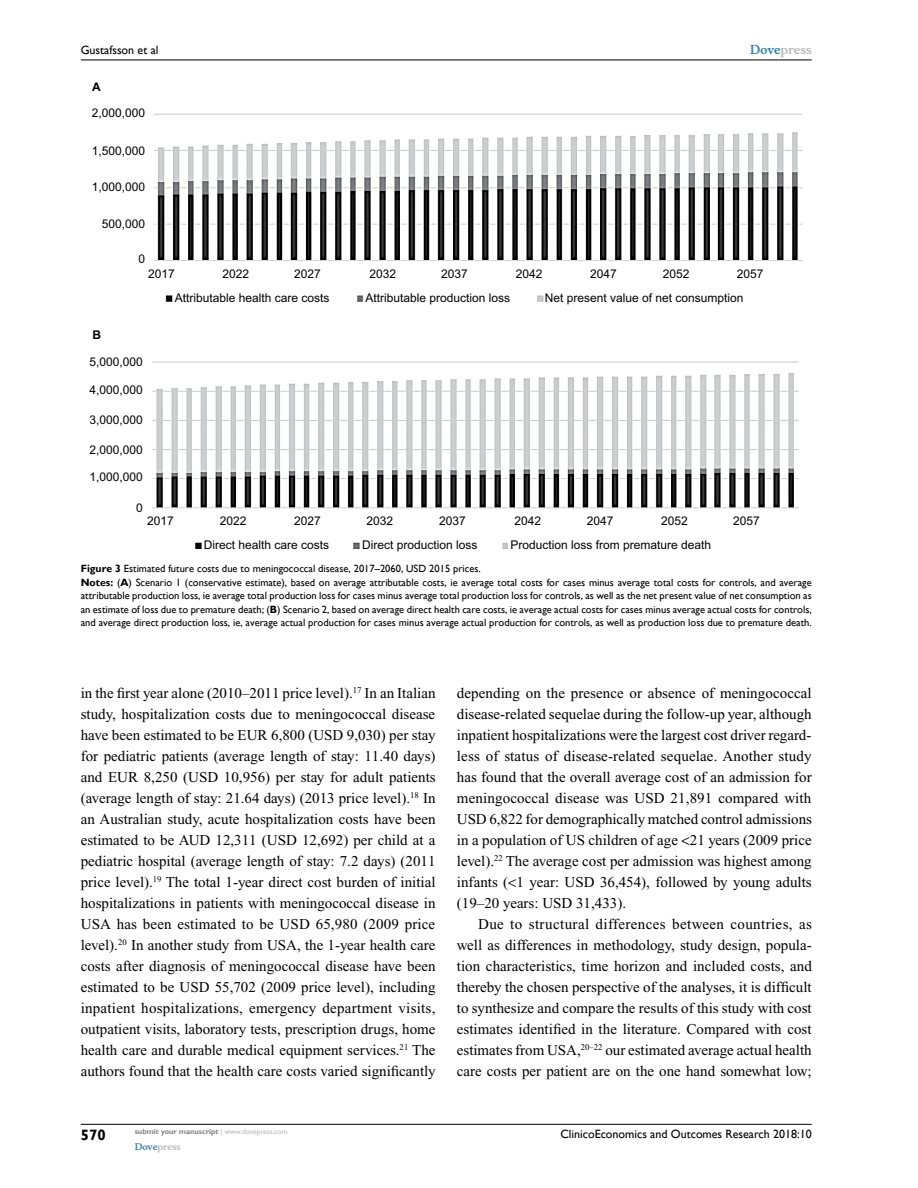
<style>
.page{position:relative;width:918px;height:1188px;background:#fff}
.page>*{position:absolute;margin:0;border:0;box-sizing:border-box;transform-origin:0 0}
.t1{font:15px/21px "Times New Roman";color:#000;text-align:justify}
.t2{font:700 15px "Gill Sans";color:#000}
.t3{font:12px/24.2px "Arial";color:#000}
.t4{font:12px "Gill Sans";color:#000}
.t5{font:700 12px "Musee";color:#b8babc}
.t6{font:700 12px "Arial";color:#000}
.t7{font:10.5px/13.5px "Gill Sans";color:#000}
.t8{font:700 9px "Musee";color:#b8babc}
.t9{font:700 7.5px "Gill Sans";color:#808285}
.s1{color:#3785ad}
.s2{font-weight:700}
.s3{font-weight:400;color:#b8babc}
</style>
<div class="page">
<hr style="left:81px;top:1124px;width:731px;height:1px;background:#000">
<hr style="left:81px;top:60px;width:731px;height:1px;background:#000">
<img style="left:152px;top:113px;width:651px;height:436px">
<p class="t4" style="left:81px;top:43px;width:79px">Gustafsson et al</p>
<p class="t5" style="left:750px;top:43px;width:63px"><span class="s1">Dove</span>press</p>
<p class="t6" style="left:92px;top:78px;width:10px">A</p>
<p class="t3" style="left:92px;top:101px;width:55px">2,000,000</p>
<p class="t3" style="left:92px;top:138px;width:55px">1,500,000</p>
<p class="t3" style="left:92px;top:174px;width:55px">1,000,000</p>
<p class="t3" style="left:102px;top:211px;width:45px">500,000</p>
<p class="t3" style="left:138px;top:247px;width:8px">0</p>
<p class="t6" style="left:93px;top:327px;width:10px">B</p>
<p class="t3" style="left:148px;top:262px;width:28px">2017</p>
<p class="t3" style="left:175px;top:262px;width:156px;text-indent:48px">2022<br>Attributable health care costs</p>
<p class="t3" style="left:294px;top:262px;width:28px">2027</p>
<p class="t3" style="left:369px;top:262px;width:28px">2032</p>
<p class="t3" style="left:441px;top:262px;width:28px">2037</p>
<p class="t3" style="left:516px;top:262px;width:28px">2042</p>
<p class="t3" style="left:590px;top:262px;width:28px">2047</p>
<p class="t3" style="left:663px;top:262px;width:28px">2052</p>
<p class="t3" style="left:737px;top:262px;width:28px">2057</p>
<p class="t3" style="left:545px;top:286px;width:200px">Net present value of net consumption</p>
<p class="t3" style="left:365px;top:286px;width:146px">Attributable production loss</p>
<p class="t3" style="left:89px;top:349px;width:55px">5,000,000</p>
<p class="t3" style="left:89px;top:378px;width:55px">4,000,000</p>
<p class="t3" style="left:89px;top:408px;width:55px">3,000,000</p>
<p class="t3" style="left:89px;top:438px;width:55px">2,000,000</p>
<p class="t3" style="left:89px;top:465px;width:55px">1,000,000</p>
<p class="t3" style="left:136px;top:495px;width:8px">0</p>
<p class="t3" style="left:147px;top:508px;width:28px">2017</p>
<p class="t3" style="left:220px;top:508px;width:28px">2022</p>
<p class="t3" style="left:294px;top:508px;width:28px">2027</p>
<p class="t3" style="left:366px;top:508px;width:28px">2032</p>
<p class="t3" style="left:439px;top:508px;width:28px">2037</p>
<p class="t3" style="left:514px;top:508px;width:28px">2042</p>
<p class="t3" style="left:587px;top:508px;width:28px">2047</p>
<p class="t3" style="left:661px;top:508px;width:28px">2052</p>
<p class="t3" style="left:733px;top:508px;width:28px">2057</p>
<p class="t3" style="left:204px;top:533px;width:127px">Direct health care costs</p>
<p class="t3" style="left:362px;top:533px;width:117px">Direct production loss</p>
<p class="t3" style="left:510px;top:533px;width:202px">Production loss from premature death</p>
<p class="t7" style="left:81px;top:562px;width:732px"><span class="s2">Figure 3</span> Estimated future costs due to meningococcal disease, 2017–2060, USD 2015 prices.<br><span class="s2">Notes:</span> (<span class="s2">A</span>) Scenario 1 (conservative estimate), based on average attributable costs, ie average total costs for cases minus average total costs for controls, and average attributable production loss, ie average total production loss for cases minus average total production loss for controls, as well as the net present value of net consumption as an estimate of loss due to premature death; (<span class="s2">B</span>) Scenario 2, based on average direct health care costs, ie average actual costs for cases minus average actual costs for controls, and average direct production loss, ie, average actual production for cases minus average actual production for controls, as well as production loss due to premature death.</p>
<p class="t1" style="left:81px;top:683px;width:357px">in the first year alone (2010–2011 price level).<sup>17</sup> In an Italian study, hospitalization costs due to meningococcal disease have been estimated to be EUR 6,800 (USD 9,030) per stay for pediatric patients (average length of stay: 11.40 days) and EUR 8,250 (USD 10,956) per stay for adult patients (average length of stay: 21.64 days) (2013 price level).<sup>18</sup> In an Australian study, acute hospitalization costs have been estimated to be AUD 12,311 (USD 12,692) per child at a pediatric hospital (average length of stay: 7.2 days) (2011 price level).<sup>19</sup> The total 1-year direct cost burden of initial hospitalizations in patients with meningococcal disease in USA has been estimated to be USD 65,980 (2009 price level).<sup>20</sup> In another study from USA, the 1-year health care costs after diagnosis of meningococcal disease have been estimated to be USD 55,702 (2009 price level), including inpatient hospitalizations, emergency department visits, outpatient visits, laboratory tests, prescription drugs, home health care and durable medical equipment services.<sup>21</sup> The authors found that the health care costs varied significantly</p>
<p class="t1" style="left:457px;top:683px;width:357px">depending on the presence or absence of meningococcal disease-related sequelae during the follow-up year, although inpatient hospitalizations were the largest cost driver regard&shy;less of status of disease-related sequelae. Another study has found that the overall average cost of an admission for meningococcal disease was USD 21,891 compared with USD 6,822 for demographically matched control admissions in a population of US children of age 21 years (2009 price level).<sup>22</sup> The average cost per admission was highest among infants ( 1 year: USD 36,454), followed by young adults (19–20 years: USD 31,433).</p>
<p class="t1" style="left:457px;top:914px;width:357px;text-indent:21px">Due to structural differences between countries, as well as differences in methodology, study design, popula&shy;tion characteristics, time horizon and included costs, and thereby the chosen perspective of the analyses, it is difficult to synthesize and compare the results of this study with cost estimates identified in the literature. Compared with cost estimates from USA,<sup>20–22</sup> our estimated average actual health care costs per patient are on the one hand somewhat low;</p>
<p class="t2" style="left:81px;top:1126px;width:26px">570</p>
<p class="t9" style="left:135px;top:1127px;width:154px">submit your manuscript <span class="s3">| www.dovepress.com</span></p>
<p class="t8" style="left:135px;top:1141px;width:48px"><span class="s1">Dove</span>press</p>
<p class="t4" style="left:560px;top:1127px;width:253px">ClinicoEconomics and Outcomes Research 2018:10</p>
</div>
